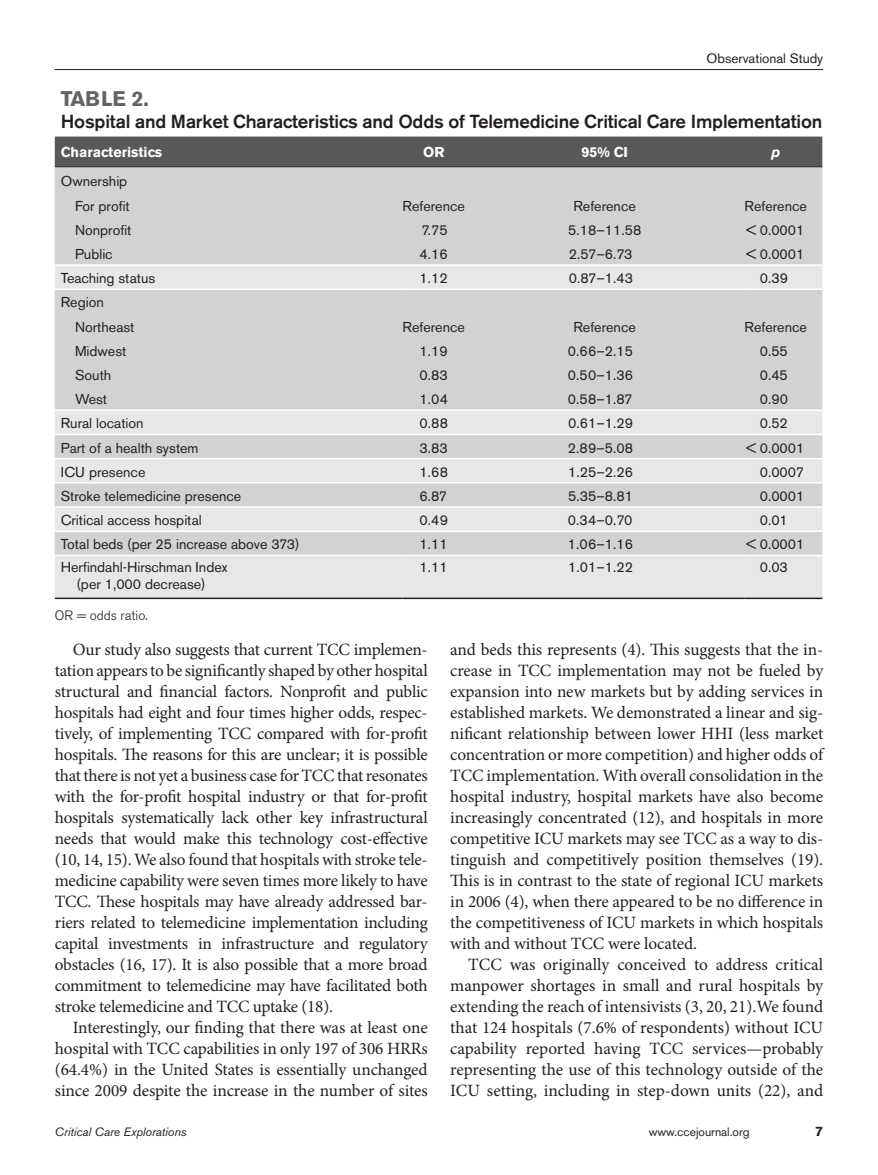
<style>
.page{position:relative;width:878px;height:1175px;background:#fff}
.page>*{position:absolute;margin:0;border:0;box-sizing:border-box;transform-origin:0 0}
.t1{font:700 21px "Akzidenz Grotesk BE";color:#636366}
.t2{font:500 18.75px "Akzidenz Grotesk BE";letter-spacing:-.01em;color:#231f20}
.t3{font:17.25px/21px "Minion Pro";letter-spacing:-.01em;color:#231f20;text-align:justify}
.t4{font:14.25px/24.2px "Akzidenz Grotesk BE";color:#231f20;text-align:right}
.t5{font:700 14.25px "Akzidenz Grotesk BE";color:#fff}
.t6{font:italic 700 14.25px "Akzidenz Grotesk BE";color:#fff}
.t7{font:13.5px "Akzidenz Grotesk BE";color:#231f20}
.t8{font:300 13.5px "Akzidenz Grotesk BE";color:#231f20}
.t9{font:700 13.5px "Akzidenz Grotesk BE";color:#231f20}
.t10{font:italic 12px "Akzidenz Grotesk BE";color:#231f20}
.t11{font:12px "Akzidenz Grotesk BE";color:#231f20}
</style>
<div class="page">
<hr style="left:55px;top:69px;width:768px;height:1px;background:#231f20">
<div style="left:55px;top:136px;width:767px;height:30px;background:#57585a"></div>
<div style="left:55px;top:167px;width:767px;height:97px;background:#d1d2d4"></div>
<svg style="left:55px;top:266px;width:767px;height:331px;background:#d9dadc"></svg>
<hr style="left:55px;top:166px;width:347px;height:1px;background:#231f20">
<hr style="left:402px;top:166px;width:166px;height:1px;background:#231f20">
<hr style="left:568px;top:166px;width:176px;height:1px;background:#231f20">
<hr style="left:744px;top:166px;width:78px;height:1px;background:#231f20">
<hr style="left:55px;top:409px;width:347px;height:2px;background:#fff">
<hr style="left:402px;top:409px;width:166px;height:2px;background:#fff">
<hr style="left:568px;top:409px;width:176px;height:2px;background:#fff">
<hr style="left:744px;top:409px;width:78px;height:2px;background:#fff">
<hr style="left:55px;top:434px;width:347px;height:1px;background:#fff">
<hr style="left:402px;top:434px;width:166px;height:1px;background:#fff">
<hr style="left:568px;top:434px;width:176px;height:1px;background:#fff">
<hr style="left:744px;top:434px;width:78px;height:1px;background:#fff">
<hr style="left:55px;top:458px;width:347px;height:1px;background:#fff">
<hr style="left:402px;top:458px;width:166px;height:1px;background:#fff">
<hr style="left:568px;top:458px;width:176px;height:1px;background:#fff">
<hr style="left:744px;top:458px;width:78px;height:1px;background:#fff">
<hr style="left:55px;top:482px;width:347px;height:1px;background:#fff">
<hr style="left:402px;top:482px;width:166px;height:1px;background:#fff">
<hr style="left:568px;top:482px;width:176px;height:1px;background:#fff">
<hr style="left:744px;top:482px;width:78px;height:1px;background:#fff">
<hr style="left:55px;top:506px;width:347px;height:2px;background:#fff">
<hr style="left:402px;top:506px;width:166px;height:2px;background:#fff">
<hr style="left:568px;top:506px;width:176px;height:2px;background:#fff">
<hr style="left:744px;top:506px;width:78px;height:2px;background:#fff">
<hr style="left:55px;top:530px;width:347px;height:2px;background:#fff">
<hr style="left:402px;top:530px;width:166px;height:2px;background:#fff">
<hr style="left:568px;top:530px;width:176px;height:2px;background:#fff">
<hr style="left:744px;top:530px;width:78px;height:2px;background:#fff">
<hr style="left:55px;top:554px;width:347px;height:2px;background:#fff">
<hr style="left:402px;top:554px;width:166px;height:2px;background:#fff">
<hr style="left:568px;top:554px;width:176px;height:2px;background:#fff">
<hr style="left:744px;top:554px;width:78px;height:2px;background:#fff">
<hr style="left:55px;top:597px;width:347px;height:2px;background:#231f20">
<hr style="left:402px;top:597px;width:166px;height:2px;background:#231f20">
<hr style="left:568px;top:597px;width:176px;height:2px;background:#231f20">
<hr style="left:744px;top:597px;width:78px;height:2px;background:#231f20">
<hr style="left:55px;top:288px;width:347px;height:2px;background:#fff">
<hr style="left:402px;top:288px;width:166px;height:2px;background:#fff">
<hr style="left:568px;top:288px;width:176px;height:2px;background:#fff">
<hr style="left:744px;top:288px;width:78px;height:2px;background:#fff">
<p class="t7" style="left:706px;top:50px;width:118px">Observational Study</p>
<p class="t1" style="left:61px;top:86px;width:89px">TABLE 2.</p>
<p class="t2" style="left:61px;top:110px;width:763px">Hospital and Market Characteristics and Odds of Telemedicine Critical Care Implementation</p>
<p class="t5" style="left:61px;top:144px;width:103px">Characteristics</p>
<p class="t5" style="left:423px;top:144px;width:23px">OR</p>
<p class="t5" style="left:581px;top:144px;width:48px">95% CI</p>
<p class="t6" style="left:771px;top:143px;width:10px">p</p>
<p class="t4" style="left:61px;top:169px;width:70px">Ownership<br>For profit</p>
<p class="t4" style="left:402px;top:194px;width:64px">Reference</p>
<p class="t4" style="left:573px;top:194px;width:64px">Reference</p>
<p class="t4" style="left:744px;top:194px;width:64px">Reference</p>
<p class="t4" style="left:75px;top:218px;width:58px">Nonprofit</p>
<p class="t4" style="left:421px;top:218px;width:28px">7.75</p>
<p class="t4" style="left:568px;top:218px;width:75px">5.18–11.58</p>
<p class="t4" style="left:746px;top:218px;width:60px">&lt; 0.0001</p>
<p class="t4" style="left:75px;top:242px;width:39px">Public</p>
<p class="t4" style="left:419px;top:242px;width:30px">4.16</p>
<p class="t4" style="left:569px;top:242px;width:65px">2.57–6.73</p>
<p class="t4" style="left:746px;top:242px;width:60px">&lt; 0.0001</p>
<p class="t4" style="left:61px;top:266px;width:96px">Teaching status</p>
<p class="t4" style="left:419px;top:266px;width:30px">1.12</p>
<p class="t4" style="left:569px;top:266px;width:66px">0.87–1.43</p>
<p class="t4" style="left:759px;top:266px;width:30px">0.39</p>
<p class="t4" style="left:75px;top:290px;width:61px;text-align:left;text-indent:-14px">Region<br>Northeast</p>
<p class="t4" style="left:402px;top:314px;width:64px">Reference</p>
<p class="t4" style="left:573px;top:314px;width:64px">Reference</p>
<p class="t4" style="left:744px;top:314px;width:64px">Reference</p>
<p class="t4" style="left:75px;top:339px;width:53px">Midwest</p>
<p class="t4" style="left:419px;top:339px;width:30px">1.19</p>
<p class="t4" style="left:568px;top:339px;width:66px">0.66–2.15</p>
<p class="t4" style="left:759px;top:339px;width:30px">0.55</p>
<p class="t4" style="left:75px;top:363px;width:38px">South</p>
<p class="t4" style="left:419px;top:363px;width:30px">0.83</p>
<p class="t4" style="left:568px;top:363px;width:67px">0.50–1.36</p>
<p class="t4" style="left:759px;top:363px;width:30px">0.45</p>
<p class="t4" style="left:75px;top:387px;width:34px">West</p>
<p class="t4" style="left:419px;top:387px;width:30px">1.04</p>
<p class="t4" style="left:568px;top:387px;width:66px">0.58–1.87</p>
<p class="t4" style="left:759px;top:387px;width:30px">0.90</p>
<p class="t4" style="left:61px;top:411px;width:84px">Rural location</p>
<p class="t4" style="left:419px;top:411px;width:30px">0.88</p>
<p class="t4" style="left:568px;top:411px;width:66px">0.61–1.29</p>
<p class="t4" style="left:759px;top:411px;width:30px">0.52</p>
<p class="t4" style="left:61px;top:435px;width:139px">Part of a health system</p>
<p class="t4" style="left:419px;top:435px;width:30px">3.83</p>
<p class="t4" style="left:568px;top:435px;width:67px">2.89–5.08</p>
<p class="t4" style="left:746px;top:435px;width:60px">&lt; 0.0001</p>
<p class="t4" style="left:61px;top:460px;width:86px">ICU presence</p>
<p class="t4" style="left:419px;top:460px;width:30px">1.68</p>
<p class="t4" style="left:568px;top:460px;width:66px">1.25–2.26</p>
<p class="t4" style="left:759px;top:460px;width:46px">0.0007</p>
<p class="t4" style="left:61px;top:484px;width:182px">Stroke telemedicine presence</p>
<p class="t4" style="left:419px;top:484px;width:29px">6.87</p>
<p class="t4" style="left:568px;top:484px;width:66px">5.35–8.81</p>
<p class="t4" style="left:759px;top:484px;width:46px">0.0001</p>
<p class="t4" style="left:61px;top:508px;width:143px">Critical access hospital</p>
<p class="t4" style="left:419px;top:508px;width:30px">0.49</p>
<p class="t4" style="left:568px;top:508px;width:66px">0.34–0.70</p>
<p class="t4" style="left:759px;top:508px;width:30px">0.01</p>
<p class="t4" style="left:61px;top:532px;width:240px">Total beds (per 25 increase above 373)</p>
<p class="t4" style="left:419px;top:532px;width:30px">1.11</p>
<p class="t4" style="left:568px;top:532px;width:66px">1.06–1.16</p>
<p class="t4" style="left:746px;top:532px;width:60px">&lt; 0.0001</p>
<p class="t4" style="left:61px;top:558px;width:168px;line-height:17.2px;text-align:center">Herfindahl-Hirschman Index (per 1,000 decrease)</p>
<p class="t4" style="left:419px;top:555px;width:30px">1.11</p>
<p class="t4" style="left:568px;top:555px;width:66px">1.01–1.22</p>
<p class="t4" style="left:759px;top:555px;width:30px">0.03</p>
<p class="t8" style="left:55px;top:608px;width:94px">OR = odds ratio.</p>
<p class="t3" style="left:55px;top:639px;width:374px;text-indent:18px">Our study also suggests that current TCC implemen&shy;tation appears to be significantly shaped by other hospital structural and financial factors. Nonprofit and public hospitals had eight and four times higher odds, respec&shy;tively, of implementing TCC compared with for-profit hospitals. The reasons for this are unclear; it is possible that there is not yet a business case for TCC that resonates with the for-profit hospital industry or that for-profit hospitals systematically lack other key infrastructural needs that would make this technology cost-effective (10, 14, 15). We also found that hospitals with stroke tele&shy;medicine capability were seven times more likely to have TCC. These hospitals may have already addressed bar&shy;riers related to telemedicine implementation including capital investments in infrastructure and regulatory obstacles (16, 17). It is also possible that a more broad commitment to telemedicine may have facilitated both stroke telemedicine and TCC uptake (18).</p>
<p class="t3" style="left:55px;top:1017px;width:374px;text-indent:18px">Interestingly, our finding that there was at least one hospital with TCC capabilities in only 197 of 306 HRRs (64.4%) in the United States is essentially unchanged since 2009 despite the increase in the number of sites</p>
<p class="t3" style="left:450px;top:639px;width:374px">and beds this represents (4). This suggests that the in&shy;crease in TCC implementation may not be fueled by expansion into new markets but by adding services in established markets. We demonstrated a linear and sig&shy;nificant relationship between lower HHI (less market concentration or more competition) and higher odds of TCC implementation. With overall consolidation in the hospital industry, hospital markets have also become increasingly concentrated (12), and hospitals in more competitive ICU markets may see TCC as a way to dis&shy;tinguish and competitively position themselves (19).<br>This is in contrast to the state of regional ICU markets in 2006 (4), when there appeared to be no difference in the competitiveness of ICU markets in which hospitals with and without TCC were located.</p>
<p class="t3" style="left:450px;top:954px;width:374px;text-indent:18px">TCC was originally conceived to address critical manpower shortages in small and rural hospitals by extending the reach of intensivists (3, 20, 21).We found that 124 hospitals (7.6% of respondents) without ICU capability reported having TCC services—probably representing the use of this technology outside of the ICU setting, including in step-down units (22), and</p>
<p class="t10" style="left:55px;top:1125px;width:133px">Critical Care Explorations</p>
<p class="t11" style="left:648px;top:1125px;width:102px">www.ccejournal.org</p>
<p class="t9" style="left:815px;top:1123px;width:9px">7</p>
</div>
